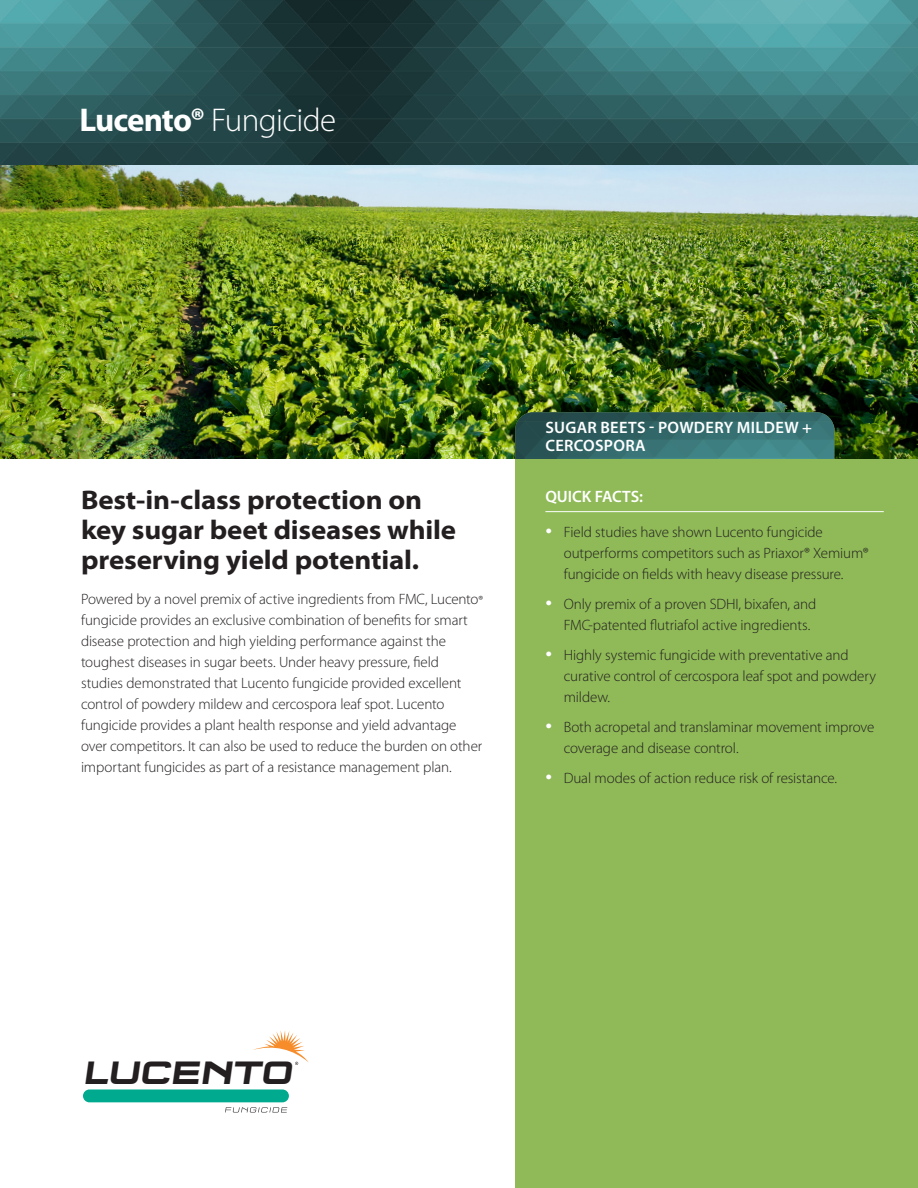
<style>
.page{position:relative;width:918px;height:1188px;background:#fff}
.page>*{position:absolute;margin:0;border:0;box-sizing:border-box;transform-origin:0 0}
.t1{font:700 33.75px "Q Type Semi Ext";color:#231f20}
.Mast_header{font:300 33px "Myriad Pro";letter-spacing:-.02em;color:#fff}
.Green_subheaders_w_r{font:700 semi-expanded 27px/30px "Myriad Pro";letter-spacing:-.005em;color:#231f20}
.subheadder{font:600 16.5px/18px "Myriad Pro";letter-spacing:.015em;color:#fff}
.Green_subheaders_w_r-2{font:600 16.5px "Myriad Pro";color:#fff}
.body_text{font:300 15px/21px "Myriad Pro";letter-spacing:-.005em;color:#231f20}
.s1{font-weight:700}
.s2{font-size:12px}
.s3{font-size:27px;color:#fff}
</style>
<div class="page">
<img style="left:0;top:0;width:918px;height:459px">
<svg style="left:515px;top:167px;width:403px;height:1021px;background:#84ac52"></svg>
<hr style="left:545px;top:511px;width:339px;height:1px;background:#fff">
<div style="left:83px;top:1089px;width:206px;height:13px;background:#00aa8f;border-radius:6px"></div>
<svg style="left:225px;top:1107px;width:62px;height:5px"></svg>
<svg style="left:253px;top:1030px;width:56px;height:35px"></svg>
<img style="left:515px;top:412px;width:319px;height:47px">
<p class="Mast_header" style="left:80px;top:100px;width:258px"><span class="s1">Lucento®</span> Fungicide</p>
<p class="Green_subheaders_w_r" style="left:81px;top:484px;width:377px">Best-in-class protection on key sugar beet diseases while preserving yield potential.</p>
<p class="body_text" style="left:81px;top:588px;width:404px">Powered by a novel premix of active ingredients from FMC, Lucento<span class="s2">® </span>fungicide provides an exclusive combination of benefits for smart disease protection and high yielding performance against the toughest diseases in sugar beets. Under heavy pressure, field studies demonstrated that Lucento fungicide provided excellent control of powdery mildew and cercospora leaf spot. Lucento fungicide provides a plant health response and yield advantage over competitors. It can also be used to reduce the burden on other important fungicides as part of a resistance management plan.</p>
<p class="subheadder" style="left:546px;top:418px;width:268px">SUGAR BEETS - POWDERY MILDEW +<br>CERCOSPORA</p>
<p class="Green_subheaders_w_r-2" style="left:545px;top:486px;width:99px">QUICK FACTS:</p>
<p class="body_text" style="left:564px;top:521px;width:307px;text-indent:-18px"><span class="s3">•</span> Field studies have shown Lucento fungicide outperforms competitors such as Priaxor® Xemium® fungicide on fields with heavy disease pressure.</p>
<p class="body_text" style="left:564px;top:593px;width:254px;text-indent:-18px"><span class="s3">•</span> Only premix of a proven SDHI, bixafen, and<br>FMC-patented flutriafol active ingredients.</p>
<p class="body_text" style="left:564px;top:644px;width:314px;text-indent:-18px"><span class="s3">•</span> Highly systemic fungicide with preventative and curative control of cercospora leaf spot and powdery mildew.</p>
<p class="body_text" style="left:564px;top:716px;width:312px;text-indent:-18px"><span class="s3">•</span> Both acropetal and translaminar movement improve coverage and disease control.</p>
<p class="body_text" style="left:545px;top:767px;width:293px"><span class="s3">•</span> Dual modes of action reduce risk of resistance.</p>
<p class="t1" style="left:82px;top:1053px;width:218px">LUCENTO</p>
</div>
